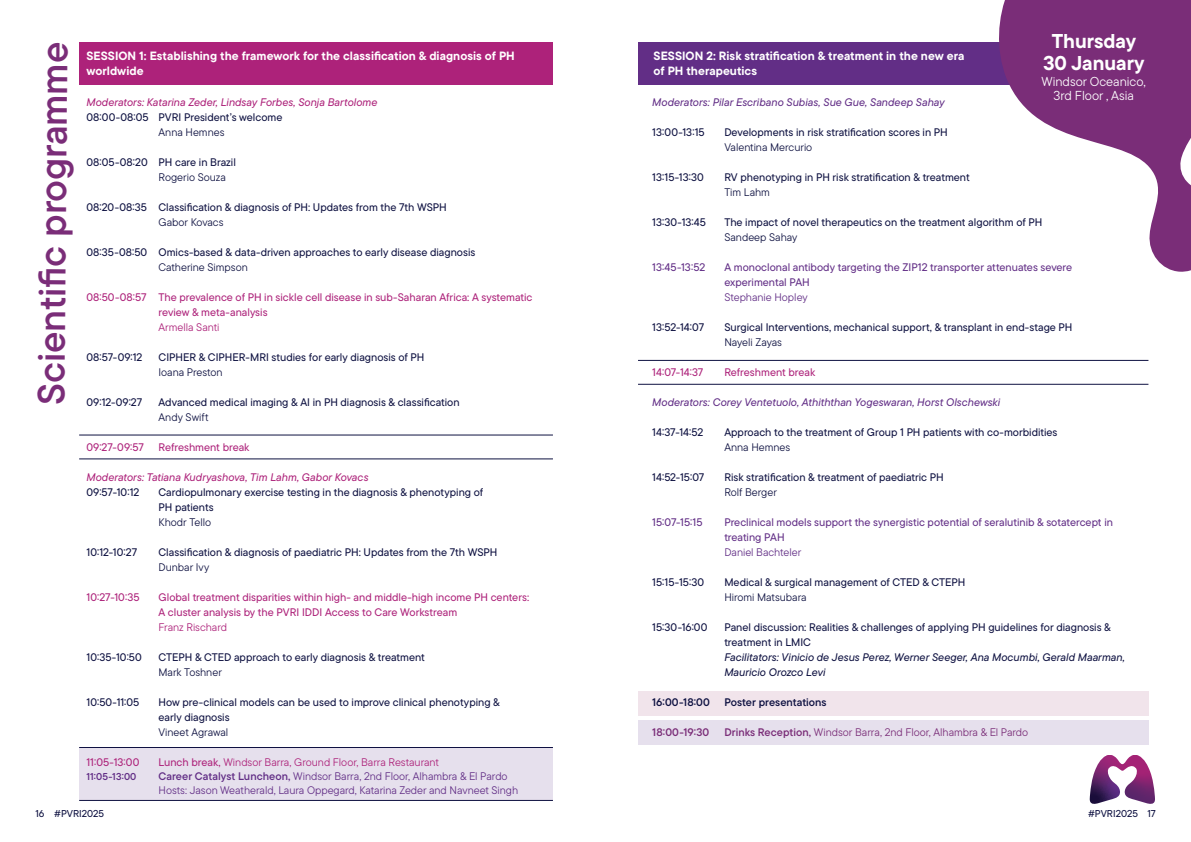
<style>
.page{position:relative;width:1191px;height:842px;background:#fff}
.page>*{position:absolute;margin:0;border:0;box-sizing:border-box;transform-origin:0 0}
.t1{font:38px "TT Commons Pro Db";color:#7a2d78}
.t2{font:700 20px/22px "TT Commons Pro";color:#fff;text-align:center}
.t3{font:13px/14px "TT Commons Pro";color:#fff;text-align:center}
.t4{font:700 12px/15px "TT Commons Pro";letter-spacing:.005em;color:#fff}
.t5{font:500 11px/15px "TT Commons Pro";color:#0e1141}
.t6{font:500 11px/15px "TT Commons Pro";color:#ad227a}
.t7{font:11px "TT Commons Pro";color:#0e1141}
.t8{font:500 11px/15px "TT Commons Pro";color:#622e86}
.t9{font:11px/14px "TT Commons Pro";color:#622e86}
.t10{font:italic 500 11px "TT Commons Pro";color:#622e86}
.t11{font:italic 500 11px "TT Commons Pro";color:#ad227a}
.t12{font:italic 500 11px/15px "TT Commons Pro";color:#0e1141}
.t13{font:11px "TT Commons Pro";color:#ad227a}
.t14{font:11px "TT Commons Pro";color:#7a2d78}
.t15{font:11px "TT Commons Pro Db";letter-spacing:.005em;color:#0e1141}
.t16{font:11px "TT Commons Pro Db";letter-spacing:.01em;color:#7a2d78}
.t17{font:500 10px "TT Commons Pro";color:#0e1141}
.t18{font:10px "TT Commons Pro Db";letter-spacing:.015em;color:#622e86}
.s1{font-family:"TT Commons Pro Db"}
.s2{font-weight:500}
</style>
<div class="page">
<div style="left:79px;top:747px;width:474px;height:53px;background:#e6e0ed"></div>
<div style="left:79px;top:43px;width:474px;height:42px;background:#ad227a"></div>
<hr style="left:79px;top:435px;width:474px;height:1px;background:#0e1141">
<hr style="left:79px;top:459px;width:474px;height:1px;background:#0e1141">
<hr style="left:79px;top:747px;width:474px;height:1px;background:#0e1141">
<hr style="left:79px;top:800px;width:474px;height:1px;background:#0e1141">
<div style="left:638px;top:692px;width:510px;height:24px;background:#f1e4eb"></div>
<div style="left:638px;top:720px;width:510px;height:24px;background:#e6e0ed"></div>
<div style="left:638px;top:43px;width:346px;height:42px;background:#622e86"></div>
<svg style="left:984px;top:0;width:207px;height:272px;fill:#7a2d78"></svg>
<hr style="left:638px;top:360px;width:510px;height:1px;background:#0e1141">
<hr style="left:638px;top:384px;width:510px;height:1px;background:#0e1141">
<svg style="left:1089px;top:755px;width:66px;height:49px"></svg>
<h1 class="t1" style="left:24px;top:405px;width:365px;rotate:-90deg">Scientific programme</h1>
<h2 class="t2" style="left:1043px;top:30px;width:103px">Thursday<br>30 January</h2>
<p class="t4" style="left:86px;top:49px;width:430px">SESSION 1: Establishing the framework for the classification &amp; diagnosis of PH worldwide</p>
<p class="t4" style="left:653px;top:49px;width:312px">SESSION 2: Risk stratification &amp; treatment in the new era of PH therapeutics</p>
<p class="t10" style="left:652px;top:94px;width:294px">Moderators: Pilar Escribano Subias, Sue Gue, Sandeep Sahay</p>
<p class="t5" style="left:652px;top:125px;width:54px">13:00-13:15</p>
<p class="t5" style="left:724px;top:125px;width:225px">Developments in risk stratification scores in PH</p>
<p class="t7" style="left:724px;top:139px;width:89px">Valentina Mercurio</p>
<p class="t5" style="left:652px;top:170px;width:53px">13:15-13:30</p>
<p class="t5" style="left:724px;top:170px;width:247px">RV phenotyping in PH risk stratification &amp; treatment</p>
<p class="t7" style="left:724px;top:184px;width:47px">Tim Lahm</p>
<p class="t5" style="left:652px;top:215px;width:55px">13:30-13:45</p>
<p class="t5" style="left:724px;top:215px;width:319px">The impact of novel therapeutics on the treatment algorithm of PH</p>
<p class="t7" style="left:724px;top:229px;width:74px">Sandeep Sahay</p>
<p class="t8" style="left:652px;top:260px;width:54px">13:45-13:52</p>
<p class="t8" style="left:724px;top:260px;width:349px">A monoclonal antibody targeting the ZIP12 transporter attenuates severe experimental PAH</p>
<p class="t9" style="left:724px;top:290px;width:85px">Stephanie Hopley</p>
<p class="t5" style="left:652px;top:320px;width:53px">13:52-14:07</p>
<p class="t5" style="left:724px;top:320px;width:350px">Surgical Interventions, mechanical support, &amp; transplant in end-stage PH</p>
<p class="t7" style="left:724px;top:334px;width:59px">Nayeli Zayas</p>
<p class="t6" style="left:652px;top:365px;width:53px">14:07-14:37</p>
<p class="t6" style="left:724px;top:365px;width:92px">Refreshment break</p>
<p class="t10" style="left:652px;top:394px;width:349px">Moderators: Corey Ventetuolo, Athiththan Yogeswaran, Horst Olschewski</p>
<p class="t5" style="left:652px;top:425px;width:52px">14:37-14:52</p>
<p class="t5" style="left:724px;top:425px;width:334px">Approach to the treatment of Group 1 PH patients with co-morbidities</p>
<p class="t7" style="left:724px;top:439px;width:67px">Anna Hemnes</p>
<p class="t5" style="left:652px;top:470px;width:53px">14:52-15:07</p>
<p class="t5" style="left:724px;top:470px;width:221px">Risk stratification &amp; treatment of paediatric PH</p>
<p class="t7" style="left:724px;top:484px;width:54px">Rolf Berger</p>
<p class="t8" style="left:652px;top:515px;width:52px">15:07-15:15</p>
<p class="t8" style="left:724px;top:515px;width:390px">Preclinical models support the synergistic potential of seralutinib &amp; sotatercept in treating PAH</p>
<p class="t9" style="left:724px;top:545px;width:78px">Daniel Bachteler</p>
<p class="t5" style="left:652px;top:575px;width:53px">15:15-15:30</p>
<p class="t5" style="left:724px;top:575px;width:243px">Medical &amp; surgical management of CTED &amp; CTEPH</p>
<p class="t7" style="left:724px;top:589px;width:84px">Hiromi Matsubara</p>
<p class="t5" style="left:652px;top:620px;width:57px">15:30-16:00</p>
<p class="t5" style="left:724px;top:620px;width:388px">Panel discussion: Realities &amp; challenges of applying PH guidelines for diagnosis &amp; treatment in LMIC</p>
<p class="t12" style="left:724px;top:650px;width:402px">Facilitators: Vinicio de Jesus Perez, Werner Seeger, Ana Mocumbi, Gerald Maarman,<br>Mauricio Orozco Levi</p>
<p class="t15" style="left:652px;top:694px;width:59px">16:00-18:00</p>
<p class="t15" style="left:724px;top:694px;width:104px">Poster presentations</p>
<p class="t16" style="left:652px;top:724px;width:58px">18:00-19:30</p>
<p class="t14" style="left:724px;top:724px;width:305px"><span class="s1">Drinks Reception,</span> Windsor Barra, 2nd Floor, Alhambra &amp; El Pardo</p>
<p class="t3" style="left:1041px;top:75px;width:106px">Windsor Oceanico,<br>3rd Floor , Asia</p>
<p class="t11" style="left:86px;top:94px;width:292px">Moderators: Katarina Zeder, Lindsay Forbes, Sonja Bartolome</p>
<p class="t5" style="left:86px;top:110px;width:197px">08:00-08:05 PVRI President’s welcome</p>
<p class="t7" style="left:158px;top:124px;width:67px">Anna Hemnes</p>
<p class="t5" style="left:86px;top:155px;width:151px">08:05-08:20 PH care in Brazil</p>
<p class="t7" style="left:158px;top:169px;width:69px">Rogerio Souza</p>
<p class="t5" style="left:86px;top:200px;width:362px">08:20-08:35 Classification &amp; diagnosis of PH: Updates from the 7th WSPH</p>
<p class="t7" style="left:158px;top:214px;width:67px">Gabor Kovacs</p>
<p class="t5" style="left:86px;top:245px;width:390px">08:35-08:50 Omics-based &amp; data-driven approaches to early disease diagnosis</p>
<p class="t7" style="left:158px;top:259px;width:91px">Catherine Simpson</p>
<p class="t6" style="left:158px;top:290px;width:375px;text-indent:-72px">08:50-08:57 The prevalence of PH in sickle cell disease in sub-Saharan Africa: A systematic review &amp; meta-analysis</p>
<p class="t13" style="left:158px;top:319px;width:62px">Armella Santi</p>
<p class="t5" style="left:86px;top:350px;width:58px">08:57-09:12</p>
<p class="t5" style="left:158px;top:350px;width:267px">CIPHER &amp; CIPHER-MRI studies for early diagnosis of PH</p>
<p class="t7" style="left:158px;top:364px;width:66px">Ioana Preston</p>
<p class="t5" style="left:86px;top:395px;width:57px">09:12-09:27</p>
<p class="t5" style="left:158px;top:395px;width:303px">Advanced medical imaging &amp; AI in PH diagnosis &amp; classification</p>
<p class="t7" style="left:158px;top:409px;width:52px">Andy Swift</p>
<p class="t6" style="left:86px;top:440px;width:59px">09:27-09:57</p>
<p class="t6" style="left:158px;top:440px;width:92px">Refreshment break</p>
<p class="t11" style="left:86px;top:469px;width:283px">Moderators: Tatiana Kudryashova, Tim Lahm, Gabor Kovacs</p>
<p class="t5" style="left:86px;top:485px;width:54px">09:57-10:12</p>
<p class="t5" style="left:158px;top:485px;width:326px">Cardiopulmonary exercise testing in the diagnosis &amp; phenotyping of<br>PH patients</p>
<p class="t7" style="left:158px;top:514px;width:54px">Khodr Tello</p>
<p class="t5" style="left:86px;top:545px;width:52px">10:12-10:27</p>
<p class="t5" style="left:158px;top:545px;width:340px">Classification &amp; diagnosis of paediatric PH: Updates from the 7th WSPH</p>
<p class="t7" style="left:158px;top:559px;width:52px">Dunbar Ivy</p>
<p class="t6" style="left:86px;top:590px;width:55px">10:27-10:35</p>
<p class="t6" style="left:158px;top:590px;width:372px">Global treatment disparities within high- and middle-high income PH centers:<br>A cluster analysis by the PVRI IDDI Access to Care Workstream</p>
<p class="t13" style="left:158px;top:619px;width:70px">Franz Rischard</p>
<p class="t5" style="left:86px;top:650px;width:57px">10:35-10:50</p>
<p class="t5" style="left:158px;top:650px;width:268px">CTEPH &amp; CTED approach to early diagnosis &amp; treatment</p>
<p class="t7" style="left:158px;top:664px;width:65px">Mark Toshner</p>
<p class="t5" style="left:86px;top:695px;width:54px">10:50-11:05</p>
<p class="t5" style="left:158px;top:695px;width:343px">How pre-clinical models can be used to improve clinical phenotyping &amp; early diagnosis</p>
<p class="t7" style="left:158px;top:724px;width:71px">Vineet Agrawal</p>
<p class="t6" style="left:86px;top:755px;width:54px">11:05-13:00</p>
<p class="t13" style="left:158px;top:754px;width:282px"><span class="s2">Lunch break,</span> Windsor Barra, Ground Floor, Barra Restaurant</p>
<p class="t18" style="left:86px;top:769px;width:51px">11:05-13:00</p>
<p class="t9" style="left:158px;top:769px;width:361px"><span class="s1">Career Catalyst Luncheon,</span> Windsor Barra, 2nd Floor, Alhambra &amp; El Pardo<br>Hosts: Jason Weatherald, Laura Oppegard, Katarina Zeder and Navneet Singh</p>
<p class="t17" style="left:35px;top:806px;width:70px">16 #PVRI2025</p>
<p class="t17" style="left:1088px;top:806px;width:69px">#PVRI2025 17</p>
</div>
